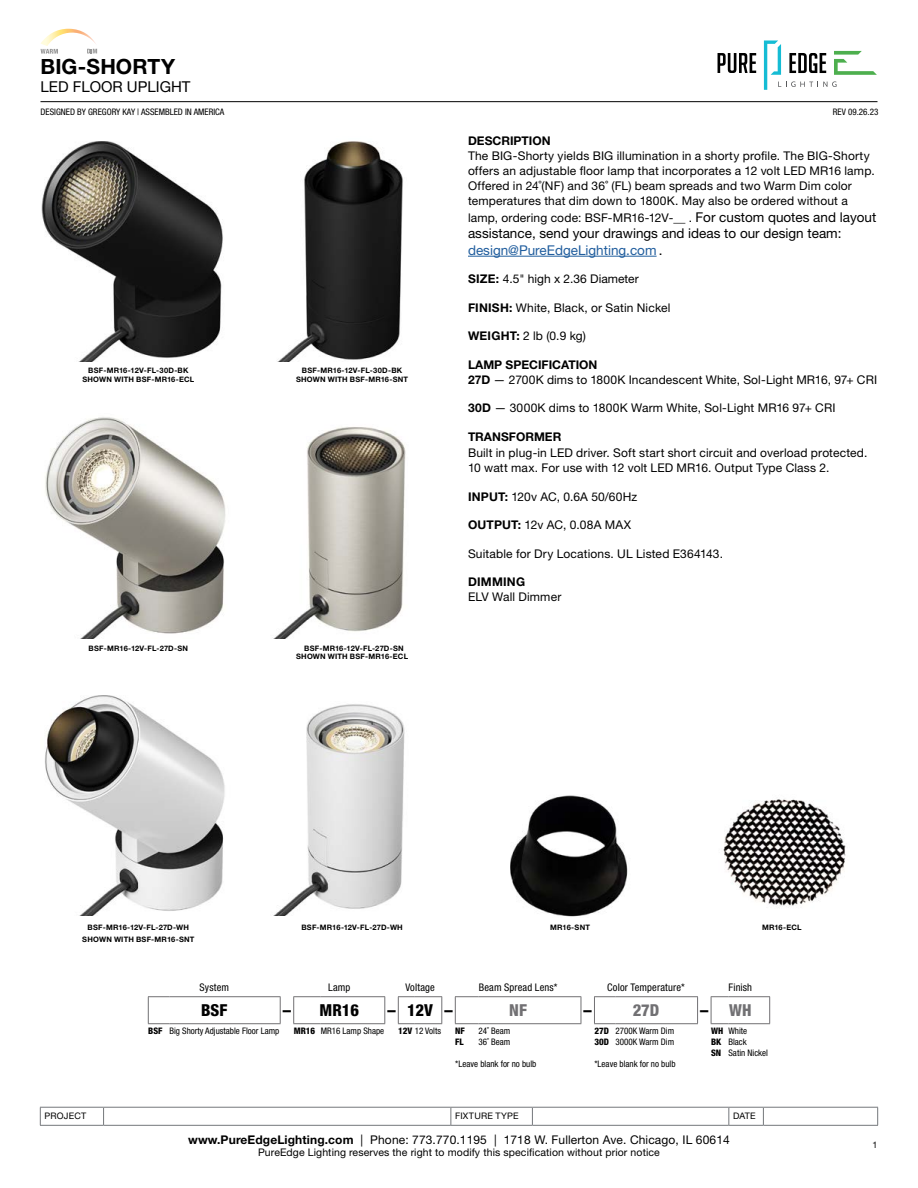
<style>
.page{position:relative;width:918px;height:1188px;background:#fff}
.page>*{position:absolute;margin:0;border:0;box-sizing:border-box;transform-origin:0 0}
.t1{font:700 21px "Helvetica Neue LT Std";color:#000}
.t2{font:800 condensed 16.5px "Helvetica Neue LT Std";color:#000}
.t3{font:800 condensed 16.5px "Helvetica Neue LT Std";color:#717073}
.t4{font:15px "Helvetica Neue LT Std";color:#000}
.t5{font:13.5px/16.5px "Helvetica Neue LT Std";color:#000}
.t6{font:12px/15px "Helvetica Neue LT Std";letter-spacing:.01em;color:#000}
.t7{font:700 12px "Helvetica Neue LT Std";color:#000}
.t8{font:700 12px "Helvetica Neue LT Std";letter-spacing:.02em;color:#000}
.t9{font:10.5px "Helvetica Neue LT Std";letter-spacing:.01em;color:#000}
.t10{font:condensed 10.5px "Helvetica Neue LT Std";letter-spacing:.015em;color:#000}
.t11{font:condensed 9px/10.8px "Helvetica Neue LT Std";color:#000}
.t12{font:9px "Helvetica Neue LT Std";letter-spacing:.02em;color:#000}
.t13{font:800 condensed 9px/10.8px "Helvetica Neue LT Std";color:#000}
.t14{font:700 7.5px "Helvetica Neue LT Std";letter-spacing:.03em;color:#000}
.s1{font-size:13.5px}
.s2{color:#215e9e}
.s3{font-weight:700}
.s4{color:#000}
.s5{font-weight:800}
</style>
<div class="page">
<svg style="left:718px;top:53px;width:38px;height:20px"></svg>
<svg style="left:764px;top:40px;width:113px;height:50px"></svg>
<hr style="left:40px;top:101px;width:838px;height:1px;background:#000">
<hr style="left:40px;top:1107px;width:64px;height:1px;background:#74777b">
<svg style="left:40px;top:1108px;width:1px;height:17px"></svg>
<hr style="left:104px;top:1107px;width:347px;height:1px;background:#74777b">
<svg style="left:103px;top:1108px;width:1px;height:17px"></svg>
<hr style="left:451px;top:1107px;width:81px;height:1px;background:#74777b">
<svg style="left:450px;top:1108px;width:1px;height:17px"></svg>
<hr style="left:532px;top:1107px;width:197px;height:1px;background:#74777b">
<svg style="left:532px;top:1108px;width:1px;height:17px"></svg>
<hr style="left:729px;top:1107px;width:34px;height:1px;background:#74777b">
<svg style="left:728px;top:1108px;width:1px;height:17px"></svg>
<hr style="left:763px;top:1107px;width:115px;height:1px;background:#74777b">
<svg style="left:763px;top:1108px;width:1px;height:17px"></svg>
<svg style="left:877px;top:1108px;width:1px;height:17px"></svg>
<hr style="left:40px;top:1125px;width:64px;height:1px;background:#74777b">
<hr style="left:104px;top:1125px;width:347px;height:1px;background:#74777b">
<hr style="left:451px;top:1125px;width:81px;height:1px;background:#74777b">
<hr style="left:532px;top:1125px;width:197px;height:1px;background:#74777b">
<hr style="left:729px;top:1125px;width:34px;height:1px;background:#74777b">
<hr style="left:763px;top:1125px;width:115px;height:1px;background:#74777b">
<svg style="left:40px;top:28px;width:57px;height:26px"></svg>
<hr style="left:468px;top:256px;width:189px;height:1px;background:#215e9e">
<hr style="left:321px;top:996px;width:64px;height:1px;background:#717073">
<hr style="left:478px;top:996px;width:103px;height:1px;background:#717073">
<hr style="left:616px;top:996px;width:82px;height:1px;background:#717073">
<hr style="left:728px;top:996px;width:42px;height:1px;background:#717073">
<hr style="left:321px;top:1023px;width:64px;height:1px;background:#717073">
<hr style="left:478px;top:1023px;width:103px;height:1px;background:#717073">
<hr style="left:616px;top:1023px;width:82px;height:1px;background:#717073">
<hr style="left:728px;top:1023px;width:42px;height:1px;background:#717073">
<hr style="left:169px;top:996px;width:112px;height:1px;background:#717073">
<svg style="left:280px;top:997px;width:1px;height:26px"></svg>
<svg style="left:384px;top:997px;width:1px;height:26px"></svg>
<svg style="left:581px;top:997px;width:1px;height:26px"></svg>
<svg style="left:697px;top:997px;width:1px;height:26px"></svg>
<svg style="left:769px;top:997px;width:1px;height:26px"></svg>
<svg style="left:148px;top:996px;width:21px;height:28px"></svg>
<hr style="left:169px;top:1023px;width:112px;height:1px;background:#717073">
<svg style="left:293px;top:996px;width:28px;height:28px"></svg>
<svg style="left:398px;top:996px;width:44px;height:28px"></svg>
<svg style="left:455px;top:996px;width:23px;height:28px"></svg>
<svg style="left:594px;top:996px;width:22px;height:28px"></svg>
<svg style="left:711px;top:996px;width:17px;height:28px"></svg>
<img style="left:41px;top:141px;width:182px;height:221px">
<img style="left:45px;top:417px;width:181px;height:222px">
<img style="left:45px;top:695px;width:180px;height:221px">
<img style="left:510px;top:795px;width:118px;height:122px">
<img style="left:723px;top:799px;width:123px;height:108px">
<img style="left:277px;top:141px;width:126px;height:221px">
<img style="left:273px;top:427px;width:133px;height:212px">
<img style="left:273px;top:704px;width:132px;height:212px">
<h1 class="t1" style="left:40px;top:53px;width:136px">BIG-SHORTY</h1>
<p class="t4" style="left:40px;top:77px;width:152px">LED FLOOR UPLIGHT</p>
<p class="t11" style="left:40px;top:107px;width:185px">DESIGNED BY GREGORY KAY | ASSEMBLED IN AMERICA</p>
<p class="t11" style="left:833px;top:107px;width:47px">REV 09.26.23</p>
<p class="t14" style="left:88px;top:366px;width:102px">BSF-MR16-12V-FL-30D-BK</p>
<p class="t14" style="left:302px;top:366px;width:102px">BSF-MR16-12V-FL-30D-BK</p>
<p class="t14" style="left:82px;top:375px;width:113px">SHOWN WITH BSF-MR16-ECL</p>
<p class="t14" style="left:296px;top:375px;width:114px">SHOWN WITH BSF-MR16-SNT</p>
<p class="t14" style="left:89px;top:644px;width:101px">BSF-MR16-12V-FL-27D-SN</p>
<p class="t14" style="left:304px;top:644px;width:101px">BSF-MR16-12V-FL-27D-SN</p>
<p class="t14" style="left:296px;top:652px;width:113px">SHOWN WITH BSF-MR16-ECL</p>
<p class="t7" style="left:468px;top:134px;width:84px">DESCRIPTION</p>
<p class="t6" style="left:468px;top:148px;width:408px">The BIG-Shorty yields BIG illumination in a shorty profile. The BIG-Shorty offers an adjustable floor lamp that incorporates a 12 volt LED MR16 lamp.<br>Offered in 24˚(NF) and 36˚ (FL) beam spreads and two Warm Dim color temperatures that dim down to 1800K. May also be ordered without a</p>
<p class="t6" style="left:468px;top:210px;width:410px">lamp, ordering code: BSF-MR16-12V-_ . <span class="s1">For custom quotes and layout</span></p>
<p class="t5" style="left:468px;top:225px;width:375px">assistance, send your drawings and ideas to our design team: <span class="s2">design@PureEdgeLighting.com</span> .</p>
<p class="t6" style="left:468px;top:271px;width:172px"><span class="s3">SIZE:</span> 4.5" high x 2.36 Diameter</p>
<p class="t6" style="left:468px;top:300px;width:204px"><span class="s3">FINISH:</span> White, Black, or Satin Nickel</p>
<p class="t6" style="left:468px;top:328px;width:119px"><span class="s3">WEIGHT:</span> 2 lb (0.9 kg)</p>
<p class="t6" style="left:468px;top:357px;width:411px"><span class="s3">LAMP SPECIFICATION<br>27D</span> — 2700K dims to 1800K Incandescent White, Sol-Light MR16, 97+ CRI</p>
<p class="t6" style="left:468px;top:400px;width:369px"><span class="s3">30D</span> — 3000K dims to 1800K Warm White, Sol-Light MR16 97+ CRI</p>
<p class="t7" style="left:468px;top:429px;width:95px">TRANSFORMER</p>
<p class="t6" style="left:468px;top:445px;width:401px">Built in plug-in LED driver. Soft start short circuit and overload protected.<br>10 watt max. For use with 12 volt LED MR16. Output Type Class 2.</p>
<p class="t6" style="left:468px;top:489px;width:171px"><span class="s3">INPUT:</span> 120v AC, 0.6A 50/60Hz</p>
<p class="t6" style="left:468px;top:517px;width:165px"><span class="s3">OUTPUT:</span> 12v AC, 0.08A MAX</p>
<p class="t6" style="left:468px;top:546px;width:257px">Suitable for Dry Locations. UL Listed E364143.</p>
<p class="t8" style="left:468px;top:575px;width:59px">DIMMING</p>
<p class="t6" style="left:468px;top:589px;width:95px">ELV Wall Dimmer</p>
<p class="t14" style="left:88px;top:922px;width:103px">BSF-MR16-12V-FL-27D-WH</p>
<p class="t14" style="left:82px;top:934px;width:114px">SHOWN WITH BSF-MR16-SNT</p>
<p class="t14" style="left:301px;top:922px;width:103px">BSF-MR16-12V-FL-27D-WH</p>
<p class="t14" style="left:550px;top:922px;width:41px">MR16-SNT</p>
<p class="t14" style="left:762px;top:922px;width:41px">MR16-ECL</p>
<p class="t10" style="left:199px;top:981px;width:31px">System</p>
<p class="t10" style="left:328px;top:981px;width:24px">Lamp</p>
<p class="t10" style="left:405px;top:981px;width:31px">Voltage</p>
<p class="t10" style="left:479px;top:981px;width:80px">Beam Spread Lens*</p>
<p class="t10" style="left:607px;top:981px;width:79px">Color Temperature*</p>
<p class="t10" style="left:729px;top:981px;width:25px">Finish</p>
<h2 class="t2" style="left:201px;top:1000px;width:28px">BSF</h2>
<h2 class="t2" style="left:283px;top:1000px;width:78px">– MR16</h2>
<h2 class="t2" style="left:387px;top:1000px;width:67px">– 12V –</h2>
<h2 class="t3" style="left:509px;top:1000px;width:19px">NF</h2>
<h2 class="t2" style="left:584px;top:1000px;width:10px">–</h2>
<h2 class="t3" style="left:633px;top:1000px;width:28px">27D</h2>
<h2 class="t3" style="left:700px;top:1000px;width:53px"><span class="s4">–</span> WH</h2>
<p class="t11" style="left:148px;top:1026px;width:133px"><span class="s5">BSF</span> Big Shorty Adjustable Floor Lamp</p>
<p class="t11" style="left:294px;top:1026px;width:92px"><span class="s5">MR16</span> MR16 Lamp Shape</p>
<p class="t11" style="left:398px;top:1026px;width:44px"><span class="s5">12V</span> 12 Volts</p>
<p class="t13" style="left:455px;top:1026px;width:11px">NF<br>FL</p>
<p class="t11" style="left:478px;top:1026px;width:33px">24˚ Beam<br>36˚ Beam</p>
<p class="t13" style="left:594px;top:1026px;width:16px">27D<br>30D</p>
<p class="t11" style="left:616px;top:1026px;width:60px">2700K Warm Dim<br>3000K Warm Dim</p>
<p class="t13" style="left:711px;top:1026px;width:14px">WH<br>BK<br>SN</p>
<p class="t11" style="left:728px;top:1026px;width:41px">White<br>Black<br>Satin Nickel</p>
<p class="t11" style="left:455px;top:1059px;width:83px">*Leave blank for no bulb</p>
<p class="t11" style="left:594px;top:1059px;width:83px">*Leave blank for no bulb</p>
<p class="t12" style="left:45px;top:1111px;width:43px">PROJECT</p>
<p class="t12" style="left:455px;top:1111px;width:65px">FIXTURE TYPE</p>
<p class="t12" style="left:733px;top:1111px;width:24px">DATE</p>
<p class="t6" style="left:188px;top:1132px;width:543px"><span class="s3">www.PureEdgeLighting.com</span> | Phone: 773.770.1195 | 1718 W. Fullerton Ave. Chicago, IL 60614</p>
<p class="t9" style="left:258px;top:1146px;width:403px">PureEdge Lighting reserves the right to modify this specification without prior notice</p>
<p class="t12" style="left:873px;top:1139px;width:7px">1</p>
</div>
